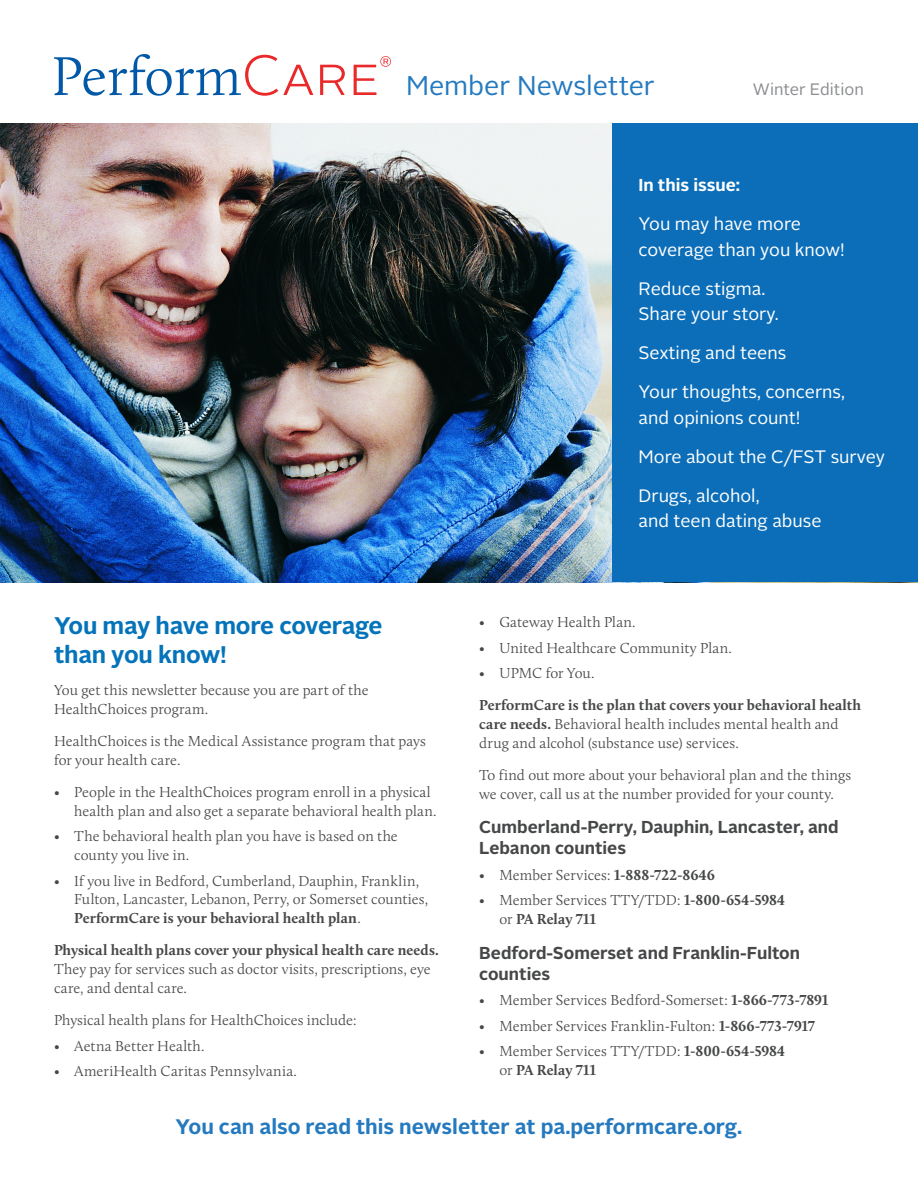
<style>
.page{position:relative;width:918px;height:1188px;background:#fff}
.page>*{position:absolute;margin:0;border:0;box-sizing:border-box;transform-origin:0 0}
.t1{font:27px "Alright Sans";letter-spacing:-.005em;color:#257abf}
.Headline{font:700 24px/28.8px "Alright Sans";letter-spacing:-.01em;color:#0573ba}
.Topic_Header{font:700 21px "Alright Sans";color:#257abf}
.Sub-headline{font:18px/25.5px "Alright Sans";color:#fff}
.Topic_Header-2{font:700 17.25px/21px "Alright Sans";color:#464748}
.Topic_Header-3{font:700 17.25px "Alright Sans";color:#fff}
.t2{font:16.5px "Alright Sans";color:#8b8d90}
.Body_Copy{font:300 15px/18.8px "Calluna";letter-spacing:.005em;color:#464748}
.s1{font-weight:700}
</style>
<div class="page">
<img style="left:0;top:123px;width:612px;height:459px">
<div style="left:612px;top:123px;width:306px;height:459px;background:#0c6eb8"></div>
<svg style="left:54px;top:54px;width:259px;height:42px"></svg>
<svg style="left:320px;top:65px;width:25px;height:30px"></svg>
<svg style="left:354px;top:56px;width:37px;height:39px"></svg>
<p class="t1" style="left:406px;top:68px;width:250px">Member Newsletter</p>
<p class="t2" style="left:753px;top:78px;width:113px">Winter Edition</p>
<p class="Headline" style="left:54px;top:611px;width:330px">You may have more coverage than you know!</p>
<p class="Body_Copy" style="left:54px;top:681px;width:316px">You get this newsletter because you are part of the<br>HealthChoices program.</p>
<p class="Body_Copy" style="left:54px;top:732px;width:373px">HealthChoices is the Medical Assistance program that pays for your health care.</p>
<p class="Body_Copy" style="left:74px;top:783px;width:364px;text-indent:-20px">• People in the HealthChoices program enroll in a physical health plan and also get a separate behavioral health plan.</p>
<p class="Body_Copy" style="left:74px;top:827px;width:325px;text-indent:-20px">• The behavioral health plan you have is based on the county you live in.</p>
<p class="Body_Copy" style="left:74px;top:871px;width:355px;text-indent:-20px">• If you live in Bedford, Cumberland, Dauphin, Franklin,<br>Fulton, Lancaster, Lebanon, Perry, or Somerset counties,<br><span class="s1">PerformCare is your behavioral health plan</span>.</p>
<p class="Body_Copy" style="left:54px;top:941px;width:386px"><span class="s1">Physical health plans cover your physical health care needs.<br></span>They pay for services such as doctor visits, prescriptions, eye care, and dental care.</p>
<p class="Body_Copy" style="left:54px;top:1011px;width:304px">Physical health plans for HealthChoices include:</p>
<p class="Body_Copy" style="left:54px;top:1036px;width:152px">• Aetna Better Health.</p>
<p class="Body_Copy" style="left:54px;top:1062px;width:244px">• AmeriHealth Caritas Pennsylvania.</p>
<p class="Topic_Header-3" style="left:639px;top:173px;width:103px">In this issue:</p>
<p class="Sub-headline" style="left:639px;top:212px;width:208px">You may have more coverage than you know!</p>
<p class="Sub-headline" style="left:639px;top:276px;width:142px">Reduce stigma.<br>Share your story.</p>
<p class="Sub-headline" style="left:639px;top:341px;width:149px">Sexting and teens</p>
<p class="Sub-headline" style="left:639px;top:380px;width:208px">Your thoughts, concerns, and opinions count!</p>
<p class="Sub-headline" style="left:639px;top:444px;width:248px">More about the C/FST survey</p>
<p class="Sub-headline" style="left:639px;top:483px;width:185px">Drugs, alcohol,<br>and teen dating abuse</p>
<p class="Body_Copy" style="left:479px;top:613px;width:158px">• Gateway Health Plan.</p>
<p class="Body_Copy" style="left:479px;top:638px;width:254px">• United Healthcare Community Plan.</p>
<p class="Body_Copy" style="left:479px;top:664px;width:117px">• UPMC for You.</p>
<p class="Body_Copy" style="left:479px;top:696px;width:384px"><span class="s1">PerformCare is the plan that covers your behavioral health care needs.</span> Behavioral health includes mental health and drug and alcohol (substance use) services.</p>
<p class="Body_Copy" style="left:479px;top:766px;width:373px">To find out more about your behavioral plan and the things we cover, call us at the number provided for your county.</p>
<p class="Topic_Header-2" style="left:479px;top:817px;width:361px">Cumberland-Perry, Dauphin, Lancaster, and<br>Lebanon counties</p>
<p class="Body_Copy" style="left:479px;top:865px;width:237px">• Member Services: <span class="s1">1-888-722-8646</span></p>
<p class="Body_Copy" style="left:500px;top:891px;width:287px;text-indent:-20px">• Member Services TTY/TDD: <span class="s1">1-800-654-5984 </span>or <span class="s1">PA Relay 711</span></p>
<p class="Topic_Header-2" style="left:479px;top:942px;width:322px">Bedford-Somerset and Franklin-Fulton counties</p>
<p class="Body_Copy" style="left:479px;top:991px;width:351px">• Member Services Bedford-Somerset: <span class="s1">1-866-773-7891</span></p>
<p class="Body_Copy" style="left:479px;top:1016px;width:337px">• Member Services Franklin-Fulton: <span class="s1">1-866-773-7917</span></p>
<p class="Body_Copy" style="left:499px;top:1042px;width:287px;text-indent:-20px">• Member Services TTY/TDD: <span class="s1">1-800-654-5984 </span>or <span class="s1">PA Relay 711</span></p>
<p class="Topic_Header" style="left:176px;top:1112px;width:568px">You can also read this newsletter at pa.performcare.org.</p>
</div>
